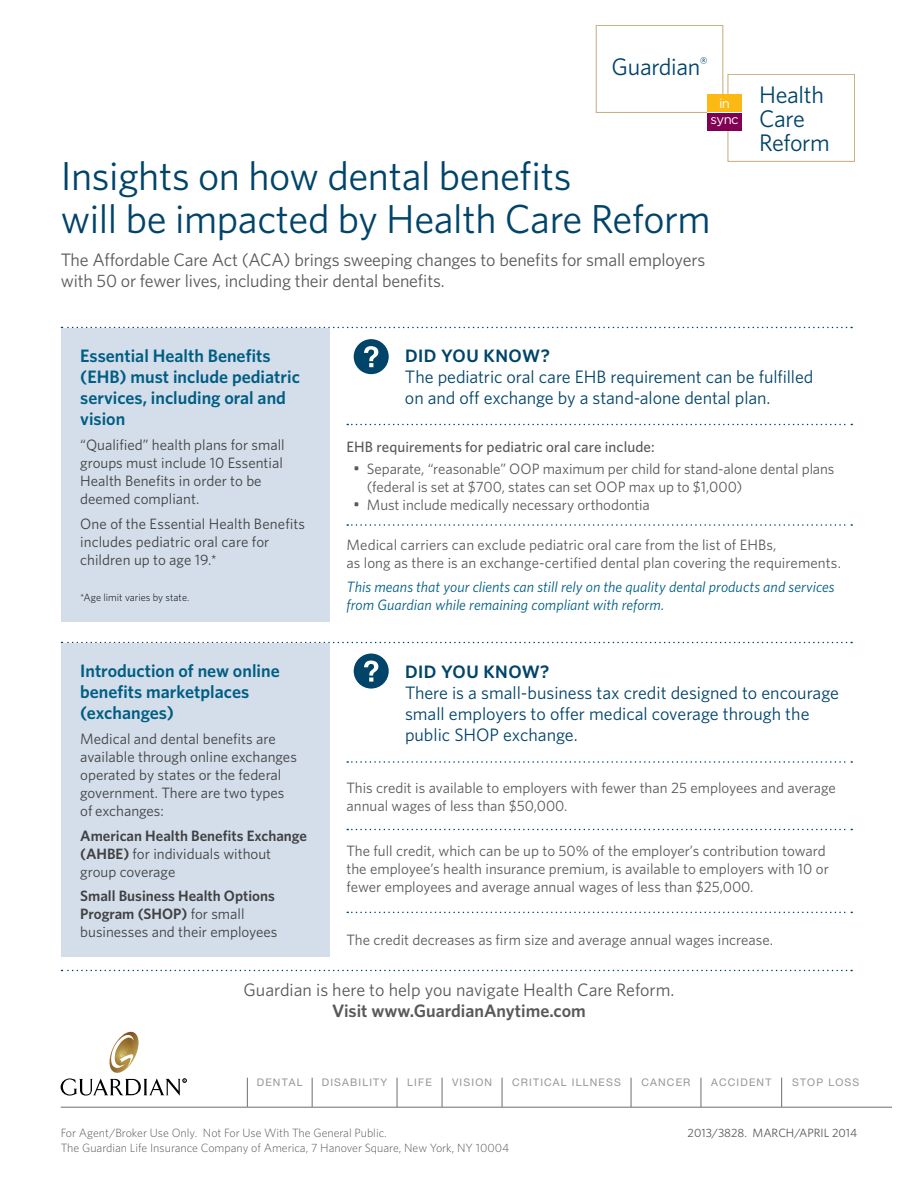
<style>
.page{position:relative;width:918px;height:1188px;background:#fff}
.page>*{position:absolute;margin:0;border:0;box-sizing:border-box;transform-origin:0 0}
.t1{font:40.5px/43.5px "Whitney";letter-spacing:-.01em;color:#00446a}
.t2{font:24px/24px "Whitney";letter-spacing:-.015em;color:#00446a}
.t3{font:23.85px "Whitney";letter-spacing:-.015em;color:#00446a}
.t4{font:18px/21px "Whitney";color:#00446a}
.t5{font:18px/21px "Whitney";letter-spacing:-.01em;color:#58595b}
.t6{font:600 18px/21px "Whitney";color:#005d83}
.t7{font:600 18px "Whitney";color:#58595b}
.t8{font:600 18px "Whitney";letter-spacing:.025em;color:#00446a}
.t9{font:15px/18px "Whitney";color:#58595b}
.t10{font:15px/18px "Whitney";color:#414042}
.t11{font:600 15px/18px "Whitney";color:#414042}
.t12{font:italic 15px/18px "Whitney";color:#005d83}
.t13{font:500 15px "Whitney";letter-spacing:.005em;color:#58595b}
.t14{font:13.05px/16.6px "Gotham";letter-spacing:-.04em;color:#fff;text-align:center}
.t15{font:300 12px "Whitney";color:#58595b}
.t16{font:12px "Whitney";color:#58595b}
.t17{font:10.5px "Helvetica Neue";letter-spacing:.11em;color:#939598}
.t18{font:300 10.5px "Whitney";color:#000}
.t19{font:3.6px "Gill Sans";color:#000}
.s1{font-weight:400}
.s2{font-size:16.5px}
</style>
<div class="page">
<svg style="left:62px;top:327px;width:790px;height:1px"></svg>
<svg style="left:62px;top:642px;width:790px;height:1px"></svg>
<svg style="left:62px;top:970px;width:790px;height:1px"></svg>
<div style="left:596px;top:25px;width:127px;height:88px;background:#fff;border:1px solid #ba9656"></div>
<div style="left:728px;top:74px;width:127px;height:88px;background:#fff;border:1px solid #ba9656"></div>
<div style="left:707px;top:95px;width:34px;height:35px;background:#fff"></div>
<div style="left:707px;top:94px;width:35px;height:18px;background:#fdb913"></div>
<div style="left:707px;top:113px;width:35px;height:17px;background:#820053"></div>
<div style="left:354px;top:339px;width:35px;height:35px;background:#00446a;border-radius:50%"></div>
<svg style="left:364px;top:346px;width:14px;height:21px"></svg>
<div style="left:354px;top:654px;width:35px;height:35px;background:#00446a;border-radius:50%"></div>
<svg style="left:364px;top:661px;width:14px;height:21px"></svg>
<svg style="left:61px;top:1032px;width:125px;height:64px"></svg>
<div style="left:61px;top:328px;width:269px;height:294px;background:#d3deea"></div>
<div style="left:61px;top:643px;width:269px;height:314px;background:#d3deea"></div>
<svg style="left:347px;top:424px;width:505px;height:1px"></svg>
<svg style="left:347px;top:524px;width:505px;height:2px"></svg>
<svg style="left:347px;top:761px;width:505px;height:2px"></svg>
<svg style="left:347px;top:829px;width:505px;height:1px"></svg>
<svg style="left:347px;top:912px;width:505px;height:1px"></svg>
<svg style="left:247px;top:1078px;width:1px;height:29px"></svg>
<svg style="left:312px;top:1078px;width:1px;height:29px"></svg>
<svg style="left:397px;top:1078px;width:1px;height:29px"></svg>
<svg style="left:442px;top:1078px;width:1px;height:29px"></svg>
<svg style="left:502px;top:1078px;width:1px;height:29px"></svg>
<svg style="left:631px;top:1078px;width:1px;height:29px"></svg>
<svg style="left:701px;top:1078px;width:1px;height:29px"></svg>
<svg style="left:781px;top:1078px;width:1px;height:29px"></svg>
<hr style="left:61px;top:1107px;width:186px;height:1px;background:#6d6e71">
<hr style="left:247px;top:1107px;width:65px;height:1px;background:#6d6e71">
<hr style="left:312px;top:1107px;width:85px;height:1px;background:#6d6e71">
<hr style="left:397px;top:1107px;width:45px;height:1px;background:#6d6e71">
<hr style="left:442px;top:1107px;width:60px;height:1px;background:#6d6e71">
<hr style="left:502px;top:1107px;width:129px;height:1px;background:#6d6e71">
<hr style="left:631px;top:1107px;width:70px;height:1px;background:#6d6e71">
<hr style="left:701px;top:1107px;width:81px;height:1px;background:#6d6e71">
<hr style="left:782px;top:1107px;width:110px;height:1px;background:#6d6e71">
<h3 class="t3" style="left:612px;top:51px;width:98px">Guardian<sup>®</sup></h3>
<p class="t14" style="left:710px;top:95px;width:30px">in sync</p>
<h1 class="t1" style="left:61px;top:153px;width:652px">Insights on how dental benefits<br>will be impacted by Health Care Reform</h1>
<p class="t5" style="left:61px;top:249px;width:646px">The Affordable Care Act (ACA) brings sweeping changes to benefits for small employers with 50 or fewer lives, including their dental benefits.</p>
<h2 class="t2" style="left:759px;top:82px;width:72px">Health<br>Care<br>Reform</h2>
<p class="t6" style="left:80px;top:345px;width:221px">Essential Health Benefits (EHB) must include pediatric services, including oral and vision</p>
<p class="t10" style="left:80px;top:435px;width:206px">“Qualified” health plans for small groups must include 10 Essential<br>Health Benefits in order to be deemed compliant.</p>
<p class="t10" style="left:80px;top:514px;width:226px">One of the Essential Health Benefits includes pediatric oral care for children up to age 19.*</p>
<p class="t18" style="left:80px;top:591px;width:111px">*Age limit varies by state.</p>
<p class="t6" style="left:80px;top:660px;width:201px">Introduction of new online benefits marketplaces (exchanges)</p>
<p class="t10" style="left:80px;top:729px;width:218px">Medical and dental benefits are available through online exchanges operated by states or the federal government. There are two types of exchanges:</p>
<p class="t11" style="left:80px;top:826px;width:228px">American Health Benefits Exchange (AHBE) <span class="s1">for individuals without group coverage</span></p>
<p class="t11" style="left:80px;top:887px;width:199px">Small Business Health Options<br>Program (SHOP) <span class="s1">for small businesses and their employees</span></p>
<p class="t8" style="left:405px;top:344px;width:146px">Did you know?</p>
<p class="t4" style="left:405px;top:366px;width:410px">The pediatric oral care EHB requirement can be fulfilled on and off exchange by a stand-alone dental plan.</p>
<p class="t13" style="left:346px;top:437px;width:310px">EHB requirements for pediatric oral care include:</p>
<p class="t9" style="left:367px;top:459px;width:469px;text-indent:-14px"><span class="s2">•</span> Separate, “reasonable” OOP maximum per child for stand-alone dental plans (federal is set at $700, states can set OOP max up to $1,000)</p>
<p class="t9" style="left:353px;top:495px;width:298px"><span class="s2">•</span> Must include medically necessary orthodontia</p>
<p class="t9" style="left:346px;top:535px;width:496px">Medical carriers can exclude pediatric oral care from the list of EHBs,<br>as long as there is an exchange-certified dental plan covering the requirements.</p>
<p class="t12" style="left:346px;top:578px;width:490px">This means that your clients can still rely on the quality dental products and services from Guardian while remaining compliant with reform.</p>
<p class="t8" style="left:405px;top:659px;width:146px">Did yo u know?</p>
<p class="t4" style="left:405px;top:681px;width:436px">There is a small-business tax credit designed to encourage small employers to offer medical coverage through the public SHOP exchange.</p>
<p class="t9" style="left:346px;top:778px;width:491px">This credit is available to employers with fewer than 25 employees and average annual wages of less than $50,000.</p>
<p class="t9" style="left:346px;top:842px;width:484px">The full credit, which can be up to 50% of the employer’s contribution toward the employee’s health insurance premium, is available to employers with 10 or fewer employees and average annual wages of less than $25,000.</p>
<p class="t9" style="left:346px;top:930px;width:428px">The credit decreases as firm size and average annual wages increase.</p>
<p class="t19" style="left:183px;top:1079px;width:4px">R</p>
<p class="t5" style="left:244px;top:979px;width:432px">Guardian is here to help you navigate Health Care Reform.</p>
<p class="t7" style="left:332px;top:998px;width:255px">Visit www.GuardianAnytime.com</p>
<p class="t17" style="left:257px;top:1076px;width:47px">DENTAL</p>
<p class="t17" style="left:322px;top:1076px;width:67px">DISABILITY</p>
<p class="t17" style="left:407px;top:1076px;width:26px">LIFE</p>
<p class="t17" style="left:452px;top:1076px;width:41px">VISION</p>
<p class="t17" style="left:512px;top:1076px;width:110px">CRITICAL I LLNESS</p>
<p class="t17" style="left:642px;top:1076px;width:50px">CANCER</p>
<p class="t17" style="left:711px;top:1076px;width:62px">ACCIDENT</p>
<p class="t17" style="left:792px;top:1076px;width:69px">STOP LOSS</p>
<p class="t15" style="left:61px;top:1125px;width:328px">For Agent/Broker Use Only. Not For Use With The General Public.</p>
<p class="t16" style="left:688px;top:1125px;width:85px">2013/3828. March</p>
<p class="t16" style="left:794px;top:1125px;width:64px">/Apri l 2014</p>
<p class="t15" style="left:61px;top:1140px;width:450px">The Guardian Life Insurance Company of America, 7 Hanover Square, New York, NY 10004</p>
</div>
